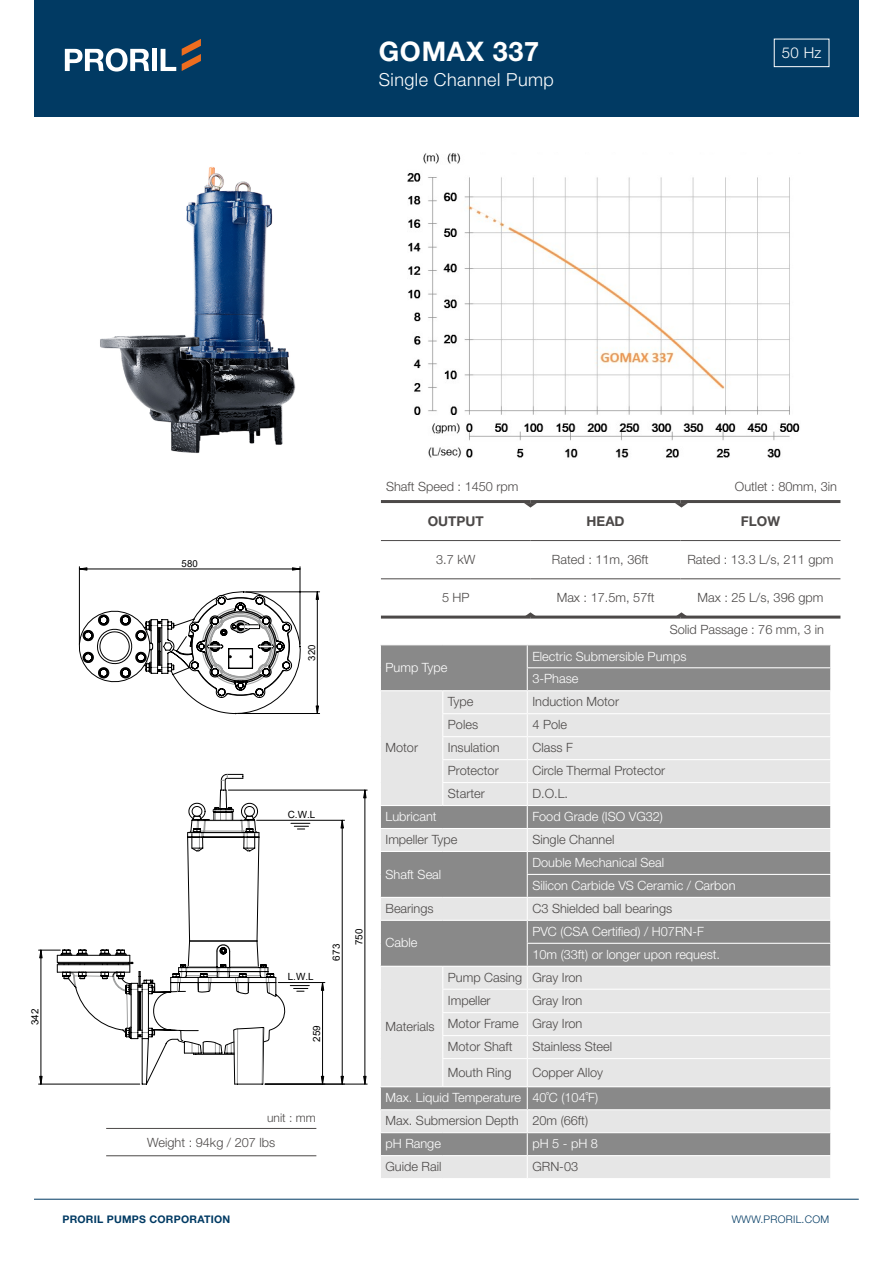
<style>
.page{position:relative;width:893px;height:1263px;background:#fff}
.page>*{position:absolute;margin:0;border:0;box-sizing:border-box;transform-origin:0 0}
.t1{font:700 27px "Helvetica Neue LT Std";letter-spacing:.025em;color:#fff}
.t2{font:300 18px "Helvetica Neue LT Std";letter-spacing:.025em;color:#fff}
.t3{font:300 15px "Helvetica Neue LT Std";color:#fff}
.t4{font:700 13.5px "Helvetica Neue LT Std";color:#4c4948}
.t5{font:300 12.75px/23.1px "Helvetica Neue LT Std";color:#4c4948}
.t6{font:300 12.75px/23px "Helvetica Neue LT Std";color:#fff}
.t7{font:300 12px "Helvetica Neue LT Std";color:#4c4948}
.t8{font:700 10.5px "Helvetica Neue LT Std";letter-spacing:.025em;color:#013a63}
.t9{font:300 10.5px "Helvetica Neue LT Std";letter-spacing:.025em;color:#013a63}
.t10{font:9.9px "Arial";color:#000}
.t11{font:9.6px "Arial";color:#000}
</style>
<div class="page">
<div style="left:34px;top:0;width:825px;height:117px;background:#013a63"></div>
<hr style="left:34px;top:1199px;width:825px;height:1px;background:#013a63">
<svg style="left:65px;top:48px;width:84px;height:24px"></svg>
<div style="left:152px;top:49px;width:5px;height:22px;background:#fff"></div>
<svg style="left:161px;top:49px;width:15px;height:22px"></svg>
<svg style="left:182px;top:39px;width:19px;height:32px"></svg>
<img style="left:100px;top:167px;width:196px;height:286px">
<hr style="left:106px;top:1128px;width:210px;height:1px;background:#4c4948">
<hr style="left:106px;top:1155px;width:210px;height:1px;background:#4c4948">
<hr style="left:381px;top:500px;width:150px;height:3px;background:#4c4948">
<hr style="left:531px;top:500px;width:149px;height:3px;background:#4c4948">
<hr style="left:680px;top:500px;width:160px;height:3px;background:#4c4948">
<hr style="left:381px;top:616px;width:150px;height:3px;background:#4c4948">
<hr style="left:531px;top:616px;width:149px;height:3px;background:#4c4948">
<hr style="left:680px;top:616px;width:160px;height:3px;background:#4c4948">
<hr style="left:381px;top:540px;width:150px;height:1px;background:#4c4948">
<hr style="left:531px;top:540px;width:149px;height:1px;background:#4c4948">
<hr style="left:680px;top:540px;width:160px;height:1px;background:#4c4948">
<hr style="left:381px;top:578px;width:150px;height:1px;background:#4c4948">
<hr style="left:531px;top:578px;width:149px;height:1px;background:#4c4948">
<hr style="left:680px;top:578px;width:160px;height:1px;background:#4c4948">
<svg style="left:675px;top:503px;width:13px;height:5px"></svg>
<svg style="left:675px;top:612px;width:13px;height:4px"></svg>
<svg style="left:524px;top:503px;width:13px;height:5px"></svg>
<svg style="left:524px;top:612px;width:13px;height:4px"></svg>
<svg style="left:380px;top:645px;width:451px;height:533px;background:#c4c4c4"></svg>
<div style="left:774px;top:39px;width:55px;height:28px;border:1px solid #fff"></div>
<hr style="left:238px;top:713px;width:82px;height:1px;background:#000">
<hr style="left:246px;top:592px;width:74px;height:1px;background:#000">
<hr style="left:300px;top:567px;width:1px;height:77px;background:#000">
<hr style="left:79px;top:567px;width:1px;height:77px;background:#000">
<hr style="left:79px;top:569px;width:221px;height:1px;background:#000">
<svg style="left:78px;top:582px;width:241px;height:133px"></svg>
<svg style="left:292px;top:567px;width:8px;height:4px"></svg>
<svg style="left:79px;top:567px;width:8px;height:4px"></svg>
<svg style="left:58px;top:980px;width:218px;height:105px"></svg>
<svg style="left:170px;top:774px;width:140px;height:219px"></svg>
<hr style="left:257px;top:820px;width:88px;height:1px;background:#000">
<hr style="left:342px;top:820px;width:1px;height:264px;background:#000">
<hr style="left:41px;top:950px;width:1px;height:134px;background:#000">
<hr style="left:39px;top:1084px;width:101px;height:1px;background:#000">
<hr style="left:228px;top:790px;width:139px;height:1px;background:#000">
<hr style="left:365px;top:790px;width:1px;height:294px;background:#000">
<hr style="left:265px;top:1084px;width:102px;height:1px;background:#000">
<hr style="left:278px;top:982px;width:47px;height:1px;background:#000">
<hr style="left:322px;top:982px;width:1px;height:102px;background:#000">
<svg style="left:341px;top:1076px;width:3px;height:8px"></svg>
<svg style="left:341px;top:820px;width:3px;height:8px"></svg>
<svg style="left:39px;top:949px;width:114px;height:93px"></svg>
<svg style="left:39px;top:1076px;width:4px;height:8px"></svg>
<svg style="left:363px;top:790px;width:4px;height:8px"></svg>
<svg style="left:363px;top:1076px;width:4px;height:8px"></svg>
<svg style="left:321px;top:983px;width:3px;height:8px"></svg>
<svg style="left:321px;top:1076px;width:3px;height:8px"></svg>
<img style="left:407px;top:153px;width:393px;height:305px">
<h1 class="t1" style="left:379px;top:35px;width:162px">GOMAX 337</h1>
<h2 class="t2" style="left:379px;top:69px;width:177px">Single Channel Pump</h2>
<p class="t3" style="left:782px;top:43px;width:41px">50 Hz</p>
<p class="t10" style="left:28px;top:1025px;width:18px;rotate:-90deg">342</p>
<p class="t11" style="left:182px;top:557px;width:18px">580</p>
<p class="t11" style="left:305px;top:661px;width:18px;rotate:-90deg">320</p>
<p class="t10" style="left:288px;top:807px;width:29px">C.W.L</p>
<p class="t10" style="left:288px;top:969px;width:28px">L.W.L</p>
<p class="t10" style="left:330px;top:960px;width:18px;rotate:-90deg">673</p>
<p class="t10" style="left:352px;top:945px;width:18px;rotate:-90deg">750</p>
<p class="t10" style="left:310px;top:1042px;width:18px;rotate:-90deg">259</p>
<p class="t7" style="left:267px;top:1110px;width:50px">unit : mm</p>
<p class="t5" style="left:147px;top:1130px;width:130px">Weight : 94kg / 207 lbs</p>
<p class="t5" style="left:386px;top:474px;width:134px">Shaft Speed : 1450 rpm</p>
<p class="t5" style="left:735px;top:474px;width:104px">Outlet : 80mm, 3in</p>
<p class="t4" style="left:428px;top:512px;width:58px">OUTPUT</p>
<p class="t4" style="left:587px;top:512px;width:40px">HEAD</p>
<p class="t4" style="left:741px;top:512px;width:41px">FLOW</p>
<p class="t5" style="left:436px;top:547px;width:41px">3.7 kW</p>
<p class="t5" style="left:552px;top:547px;width:98px">Rated : 11m, 36ft</p>
<p class="t5" style="left:687px;top:547px;width:147px">Rated : 13.3 L/s, 211 gpm</p>
<p class="t5" style="left:442px;top:586px;width:29px">5 HP</p>
<p class="t5" style="left:557px;top:586px;width:99px">Max : 17.5m, 57ft</p>
<p class="t5" style="left:697px;top:586px;width:127px">Max : 25 L/s, 396 gpm</p>
<p class="t5" style="left:670px;top:618px;width:156px">Solid Passage : 76 mm, 3 in</p>
<p class="t6" style="left:385px;top:656px;width:63px">Pump Type</p>
<p class="t6" style="left:532px;top:644px;width:156px">Electric Submersible Pumps<br>3-Phase</p>
<p class="t5" style="left:385px;top:736px;width:34px">Motor</p>
<p class="t5" style="left:448px;top:690px;width:27px">Type</p>
<p class="t5" style="left:532px;top:690px;width:88px">Induction Motor</p>
<p class="t5" style="left:448px;top:713px;width:32px">Poles</p>
<p class="t5" style="left:532px;top:713px;width:36px">4 Pole</p>
<p class="t5" style="left:448px;top:736px;width:53px">Insulation</p>
<p class="t5" style="left:532px;top:736px;width:42px">Class F</p>
<p class="t5" style="left:448px;top:759px;width:52px">Protector</p>
<p class="t5" style="left:532px;top:759px;width:134px">Circle Thermal Protector</p>
<p class="t5" style="left:448px;top:782px;width:38px">Starter</p>
<p class="t5" style="left:532px;top:782px;width:37px">D.O.L.</p>
<p class="t6" style="left:385px;top:805px;width:53px">Lubricant</p>
<p class="t6" style="left:532px;top:805px;width:132px">Food Grade (ISO VG32)</p>
<p class="t5" style="left:385px;top:828px;width:73px">Impeller Type</p>
<p class="t5" style="left:532px;top:828px;width:83px">Single Channel</p>
<p class="t6" style="left:385px;top:862px;width:57px">Shaft Seal</p>
<p class="t6" style="left:532px;top:851px;width:205px">Double Mechanical Seal<br>Silicon Carbide VS Ceramic / Carbon</p>
<p class="t5" style="left:385px;top:897px;width:50px">Bearings</p>
<p class="t5" style="left:532px;top:897px;width:141px">C3 Shielded ball bearings</p>
<p class="t6" style="left:385px;top:931px;width:33px">Cable</p>
<p class="t6" style="left:532px;top:920px;width:189px">PVC (CSA Certified) / H07RN-F<br>10m (33ft) or longer upon request.</p>
<p class="t5" style="left:385px;top:1014px;width:51px">Materials</p>
<p class="t5" style="left:448px;top:965px;width:136px">Pump Casing Gray Iron<br>Impeller</p>
<p class="t5" style="left:448px;top:989px;width:136px;text-align:justify;text-indent:84px">Gray Iron Motor Frame Gray Iron Motor Shaft</p>
<p class="t5" style="left:532px;top:1035px;width:81px">Stainless Steel</p>
<p class="t5" style="left:448px;top:1060px;width:65px">Mouth Ring</p>
<p class="t5" style="left:532px;top:1060px;width:72px">Copper Alloy</p>
<p class="t6" style="left:385px;top:1086px;width:214px">Max. Liquid Temperature 40˚C (104˚F)</p>
<p class="t5" style="left:385px;top:1109px;width:204px">Max. Submersion Depth 20m (66ft)</p>
<p class="t6" style="left:385px;top:1132px;width:57px">pH Range</p>
<p class="t6" style="left:532px;top:1132px;width:67px">pH 5 - pH 8</p>
<p class="t5" style="left:385px;top:1155px;width:57px">Guide Rail</p>
<p class="t5" style="left:532px;top:1155px;width:47px">GRN-03</p>
<p class="t8" style="left:62px;top:1213px;width:169px">PRORIL PUMPS CORPORATION</p>
<p class="t9" style="left:732px;top:1213px;width:99px">WWW.PRORIL.COM</p>
</div>
